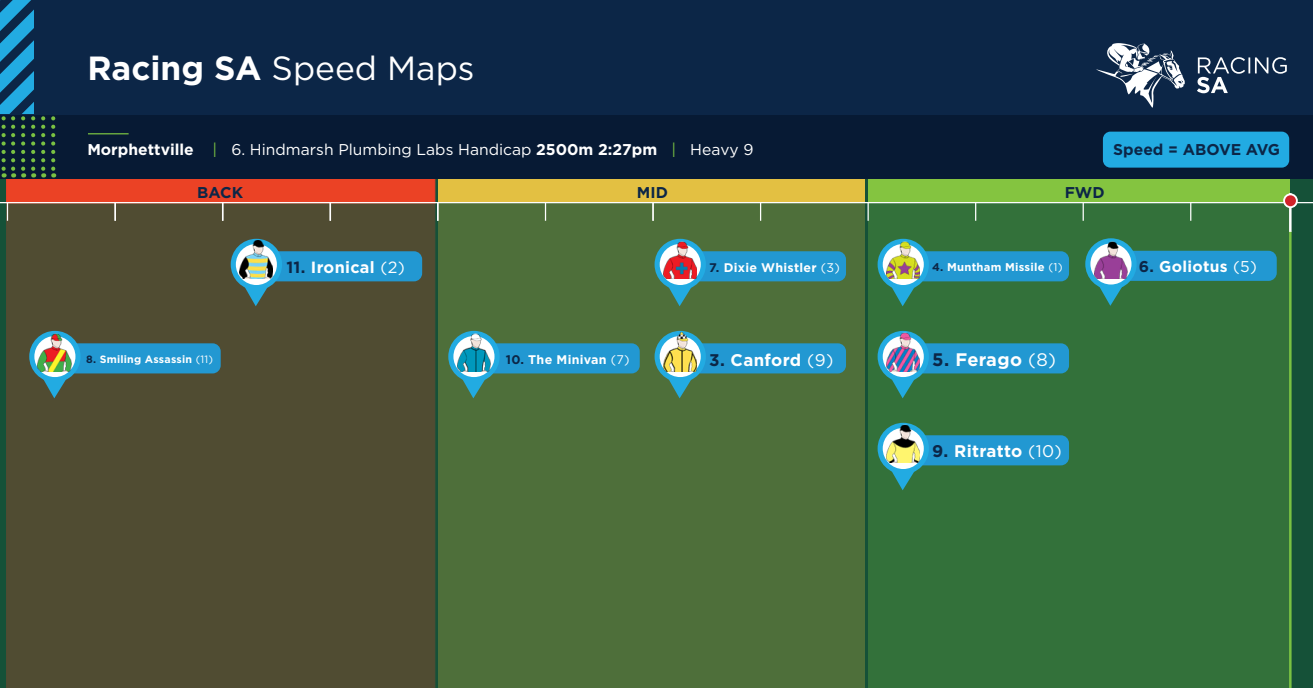
<style>
.page{position:relative;width:1313px;height:688px;background:#fff}
.page>*{position:absolute;margin:0;border:0;box-sizing:border-box;transform-origin:0 0}
.t1{font:33.5px "Gotham HTF";color:#fff}
.t2{font:700 18.12px "Gotham HTF";letter-spacing:.02em;color:#fff}
.t3{font:700 16.88px "Gotham HTF";letter-spacing:.02em;color:#fff}
.t4{font:700 16.25px "Gotham HTF";letter-spacing:.02em;color:#fff}
.t5{font:15.62px "Gotham";color:#fff}
.t6{font:700 15.62px "Gotham HTF";color:#0c2647}
.t7{font:700 15.62px "Gotham HTF";letter-spacing:.02em;color:#fff}
.t8{font:700 12.5px "Gotham HTF";letter-spacing:.02em;color:#fff}
.t9{font:700 11.25px "Gotham HTF";letter-spacing:.02em;color:#fff}
.t10{font:700 10.62px "Gotham HTF";letter-spacing:.02em;color:#fff}
.s1{font-weight:700}
.s2{font-family:"Gotham HTF";font-weight:700}
.s3{font-family:"Gotham HTF";color:#79c142}
.s4{font-family:"Gotham HTF"}
.s5{color:#0c2647}
.s6{font-family:"Gotham";font-weight:400}
</style>
<div class="page">
<div style="left:0;top:149px;width:1312px;height:539px;background:#155138"></div>
<div style="left:6px;top:203px;width:429px;height:485px;background:#504c32"></div>
<div style="left:6px;top:178px;width:429px;height:25px;background:#eb4225;border:1px solid #eb3e26"></div>
<div style="left:438px;top:178px;width:426px;height:25px;background:#e3c042"></div>
<div style="left:868px;top:178px;width:422px;height:25px;background:#84c440"></div>
<div style="left:438px;top:203px;width:426px;height:485px;background:#4e6f3a"></div>
<div style="left:868px;top:200px;width:422px;height:488px;background:#33713a"></div>
<div style="left:0;top:0;width:1312px;height:178px;background:#0c2647"></div>
<hr style="left:0;top:202px;width:1312px;height:1px;background:#fff">
<div style="left:0;top:115px;width:1312px;height:63px;background:#071a34"></div>
<svg style="left:545px;top:203px;width:1px;height:18px"></svg>
<hr style="left:88px;top:133px;width:41px;height:1px;background:#79c142">
<svg style="left:1197px;top:57px;width:89px;height:36px"></svg>
<svg style="left:1096px;top:43px;width:88px;height:65px"></svg>
<svg style="left:652px;top:203px;width:1px;height:18px"></svg>
<svg style="left:760px;top:203px;width:1px;height:18px"></svg>
<svg style="left:867px;top:203px;width:1px;height:18px"></svg>
<svg style="left:975px;top:203px;width:1px;height:18px"></svg>
<svg style="left:1082px;top:203px;width:1px;height:18px"></svg>
<svg style="left:1190px;top:203px;width:1px;height:18px"></svg>
<svg style="left:41px;top:116px;width:4px;height:61px"></svg>
<svg style="left:51px;top:116px;width:4px;height:61px"></svg>
<svg style="left:0;top:0;width:35px;height:177px"></svg>
<hr style="left:1289px;top:231px;width:2px;height:457px;background:#79c142">
<hr style="left:1289px;top:193px;width:2px;height:39px;background:#fff">
<div style="left:1284px;top:194px;width:12px;height:13px;background:#d1232a;border-radius:50%"></div>
<div style="left:1283px;top:193px;width:14px;height:15px;border:2px solid #fff;border-radius:50%"></div>
<svg style="left:7px;top:203px;width:1px;height:18px"></svg>
<svg style="left:114px;top:203px;width:2px;height:18px"></svg>
<svg style="left:222px;top:203px;width:1px;height:18px"></svg>
<svg style="left:329px;top:203px;width:2px;height:18px"></svg>
<svg style="left:437px;top:203px;width:1px;height:18px"></svg>
<svg style="left:231px;top:239px;width:191px;height:67px;background:#3f717c"></svg>
<img style="left:239px;top:241px;width:34px;height:38px">
<svg style="left:29px;top:331px;width:192px;height:67px;background:#3f717b"></svg>
<img style="left:38px;top:333px;width:33px;height:38px">
<svg style="left:448px;top:331px;width:192px;height:67px"></svg>
<img style="left:457px;top:333px;width:33px;height:38px">
<svg style="left:877px;top:239px;width:192px;height:67px"></svg>
<img style="left:886px;top:241px;width:33px;height:38px">
<svg style="left:877px;top:331px;width:192px;height:67px"></svg>
<img style="left:886px;top:333px;width:33px;height:38px">
<svg style="left:877px;top:423px;width:192px;height:67px"></svg>
<img style="left:886px;top:424px;width:33px;height:39px">
<svg style="left:654px;top:331px;width:192px;height:67px"></svg>
<img style="left:663px;top:333px;width:33px;height:38px">
<svg style="left:654px;top:239px;width:192px;height:67px"></svg>
<img style="left:663px;top:241px;width:33px;height:38px">
<svg style="left:1085px;top:238px;width:191px;height:68px"></svg>
<img style="left:1094px;top:240px;width:33px;height:38px">
<div style="left:1102px;top:132px;width:187px;height:36px;background:#22abe2;border-radius:8px"></div>
<p class="t1" style="left:87px;top:49px;width:389px"><span class="s1">Racing SA</span> Speed Maps</p>
<p class="t5" style="left:87px;top:141px;width:668px"><span class="s2">Morphettville</span> <span class="s3">|</span> <span class="s4">6.</span> Hindmarsh Plumbing Labs Handicap <span class="s2">2500m 2:27pm</span> <span class="s3">|</span> <span class="s4">Heavy 9</span></p>
<p class="t6" style="left:197px;top:184px;width:47px">BACK</p>
<p class="t6" style="left:637px;top:184px;width:33px">MID</p>
<p class="t6" style="left:1064px;top:184px;width:41px">FWD</p>
<p class="t6" style="left:1113px;top:141px;width:168px">Speed = ABOVE AVG</p>
<p class="t4" style="left:286px;top:258px;width:120px"><span class="s5">11.</span> Ironical <span class="s6">(2)</span></p>
<p class="t10" style="left:86px;top:353px;width:128px"><span class="s5">8.</span> Smiling Assassin <span class="s6">(11)</span></p>
<p class="t8" style="left:506px;top:352px;width:125px"><span class="s5">10.</span> The Minivan <span class="s6">(7)</span></p>
<p class="t8" style="left:709px;top:260px;width:132px"><span class="s5">7.</span> Dixie Whistler <span class="s6">(3)</span></p>
<p class="t7" style="left:1138px;top:258px;width:120px"><span class="s5">6.</span> Goliotus <span class="s6">(5)</span></p>
<p class="t9" style="left:932px;top:260px;width:132px"><span class="s5">4.</span> Muntham Missile <span class="s6">(1)</span></p>
<p class="t3" style="left:709px;top:350px;width:126px"><span class="s5">3.</span> Canford <span class="s6">(9)</span></p>
<p class="t2" style="left:932px;top:349px;width:125px"><span class="s5">5.</span> Ferago <span class="s6">(8)</span></p>
<p class="t3" style="left:932px;top:441px;width:131px"><span class="s5">9.</span> Ritratto <span class="s6">(10)</span></p>
</div>
